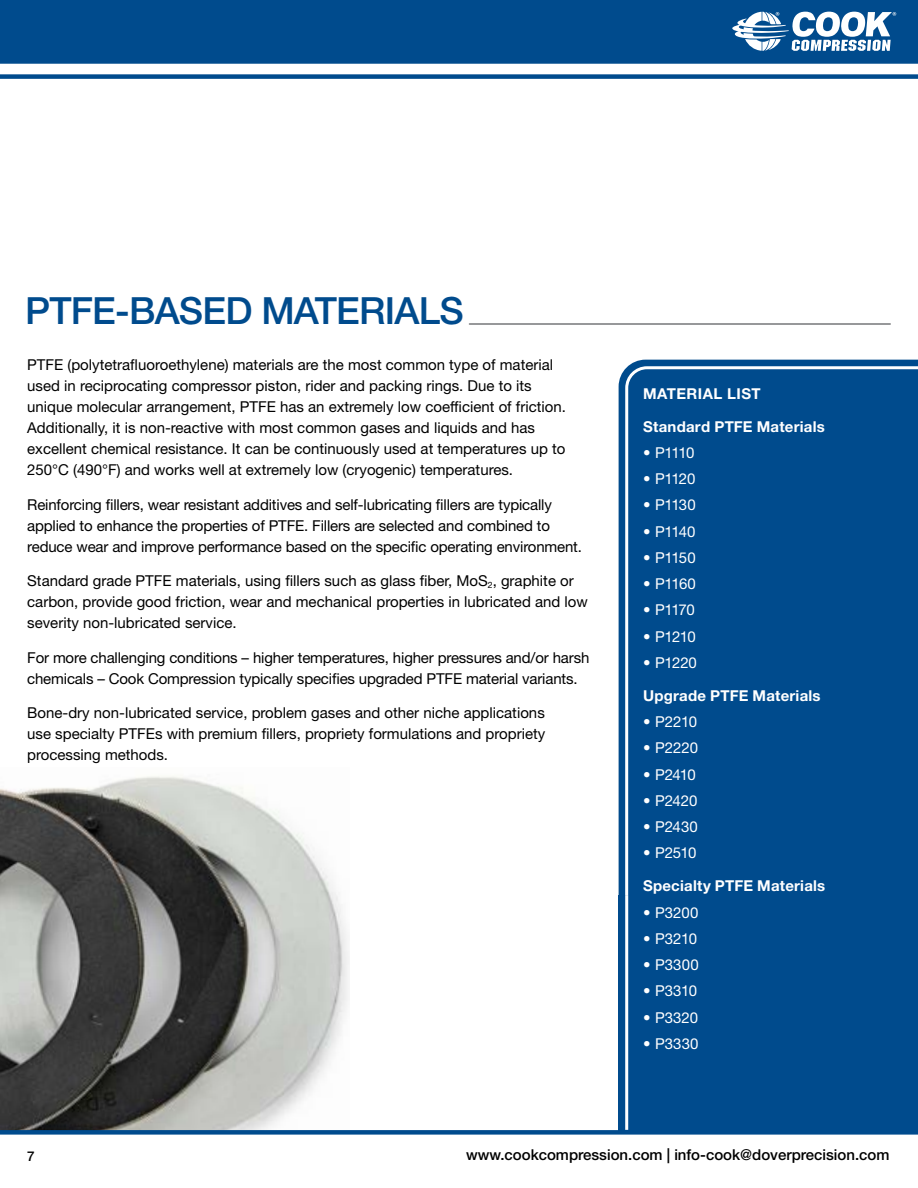
<style>
.page{position:relative;width:918px;height:1188px;background:#fff}
.page>*{position:absolute;margin:0;border:0;box-sizing:border-box;transform-origin:0 0}
.t1{font:500 37.5px "Helvetica Neue LT Std";letter-spacing:-.02em;color:#004b8d}
.t2{font:15px/21px "Helvetica Neue LT Std";color:#000}
.t3{font:15px "Helvetica Neue LT Std";letter-spacing:-.015em;color:#fff}
.t4{font:700 15px "Helvetica Neue LT Std";letter-spacing:.015em;color:#fff}
.t5{font:500 15px "Helvetica Neue LT Std";color:#000}
.t6{font:500 13.5px "Helvetica Neue LT Std";color:#000}
</style>
<div class="page">
<img style="left:0;top:776px;width:349px;height:354px">
<div style="left:619px;top:360px;width:299px;height:536px;background:#004b8d"></div>
<div style="left:625px;top:366px;width:293px;height:530px;background:#004b8d"></div>
<div style="left:619px;top:896px;width:299px;height:237px;background:#004b8d"></div>
<hr style="left:625px;top:895px;width:3px;height:235px;background:#fff">
<div style="left:0;top:1130px;width:918px;height:5px;background:#004b8d"></div>
<hr style="left:469px;top:323px;width:421px;height:2px;background:#757779">
<div style="left:0;top:74px;width:918px;height:5px;background:#004b8d"></div>
<div style="left:0;top:0;width:918px;height:64px;background:#004b8d"></div>
<svg style="left:732px;top:12px;width:164px;height:39px"></svg>
<h1 class="t1" style="left:25px;top:288px;width:440px">PTFE-BASED MATERIALS</h1>
<p class="t2" style="left:27px;top:354px;width:540px">PTFE (polytetrafluoroethylene) materials are the most common type of material used in reciprocating compressor piston, rider and packing rings. Due to its unique molecular arrangement, PTFE has an extremely low coefficient of friction.<br>Additionally, it is non-reactive with most common gases and liquids and has excellent chemical resistance. It can be continuously used at temperatures up to 250°C (490°F) and works well at extremely low (cryogenic) temperatures.</p>
<p class="t2" style="left:27px;top:494px;width:556px">Reinforcing fillers, wear resistant additives and self-lubricating fillers are typically applied to enhance the properties of PTFE. Fillers are selected and combined to reduce wear and improve performance based on the specific operating environment.</p>
<p class="t2" style="left:27px;top:570px;width:562px">Standard grade PTFE materials, using fillers such as glass fiber, MoS<sub>2</sub>, graphite or carbon, provide good friction, wear and mechanical properties in lubricated and low severity non-lubricated service.</p>
<p class="t2" style="left:27px;top:647px;width:564px">For more challenging conditions – higher temperatures, higher pressures and/or harsh chemicals – Cook Compression typically specifies upgraded PTFE material variants.</p>
<p class="t2" style="left:27px;top:702px;width:520px;text-align:justify">Bone-dry non-lubricated service, problem gases and other niche applications use specialty PTFEs with premium fillers, propriety formulations and propriety processing methods.</p>
<p class="t4" style="left:643px;top:384px;width:119px">MATERIAL LIST</p>
<p class="t4" style="left:643px;top:417px;width:183px">Standard PTFE Materials</p>
<p class="t3" style="left:643px;top:444px;width:53px">• P1110</p>
<p class="t3" style="left:643px;top:470px;width:54px">• P1120</p>
<p class="t3" style="left:643px;top:496px;width:54px">• P1130</p>
<p class="t3" style="left:643px;top:522px;width:54px">• P1140</p>
<p class="t3" style="left:643px;top:549px;width:54px">• P1150</p>
<p class="t3" style="left:643px;top:575px;width:54px">• P1160</p>
<p class="t3" style="left:643px;top:601px;width:53px">• P1170</p>
<p class="t3" style="left:643px;top:627px;width:54px">• P1210</p>
<p class="t3" style="left:643px;top:654px;width:55px">• P1220</p>
<p class="t4" style="left:643px;top:686px;width:179px">Upgrade PTFE Materials</p>
<p class="t3" style="left:643px;top:713px;width:56px">• P2210</p>
<p class="t3" style="left:643px;top:739px;width:56px">• P2220</p>
<p class="t3" style="left:643px;top:765px;width:54px">• P2410</p>
<p class="t3" style="left:643px;top:792px;width:56px">• P2420</p>
<p class="t3" style="left:643px;top:818px;width:56px">• P2430</p>
<p class="t3" style="left:643px;top:844px;width:55px">• P2510</p>
<p class="t4" style="left:643px;top:877px;width:184px">Specialty PTFE Materials</p>
<p class="t3" style="left:643px;top:903px;width:57px">• P3200</p>
<p class="t3" style="left:643px;top:930px;width:56px">• P3210</p>
<p class="t3" style="left:643px;top:956px;width:57px">• P3300</p>
<p class="t3" style="left:643px;top:982px;width:56px">• P3310</p>
<p class="t3" style="left:643px;top:1008px;width:57px">• P3320</p>
<p class="t3" style="left:643px;top:1035px;width:57px">• P3330</p>
<p class="t6" style="left:27px;top:1148px;width:9px">7</p>
<p class="t5" style="left:466px;top:1146px;width:425px">www.cookcompression.com | info-cook@doverprecision.com</p>
</div>
